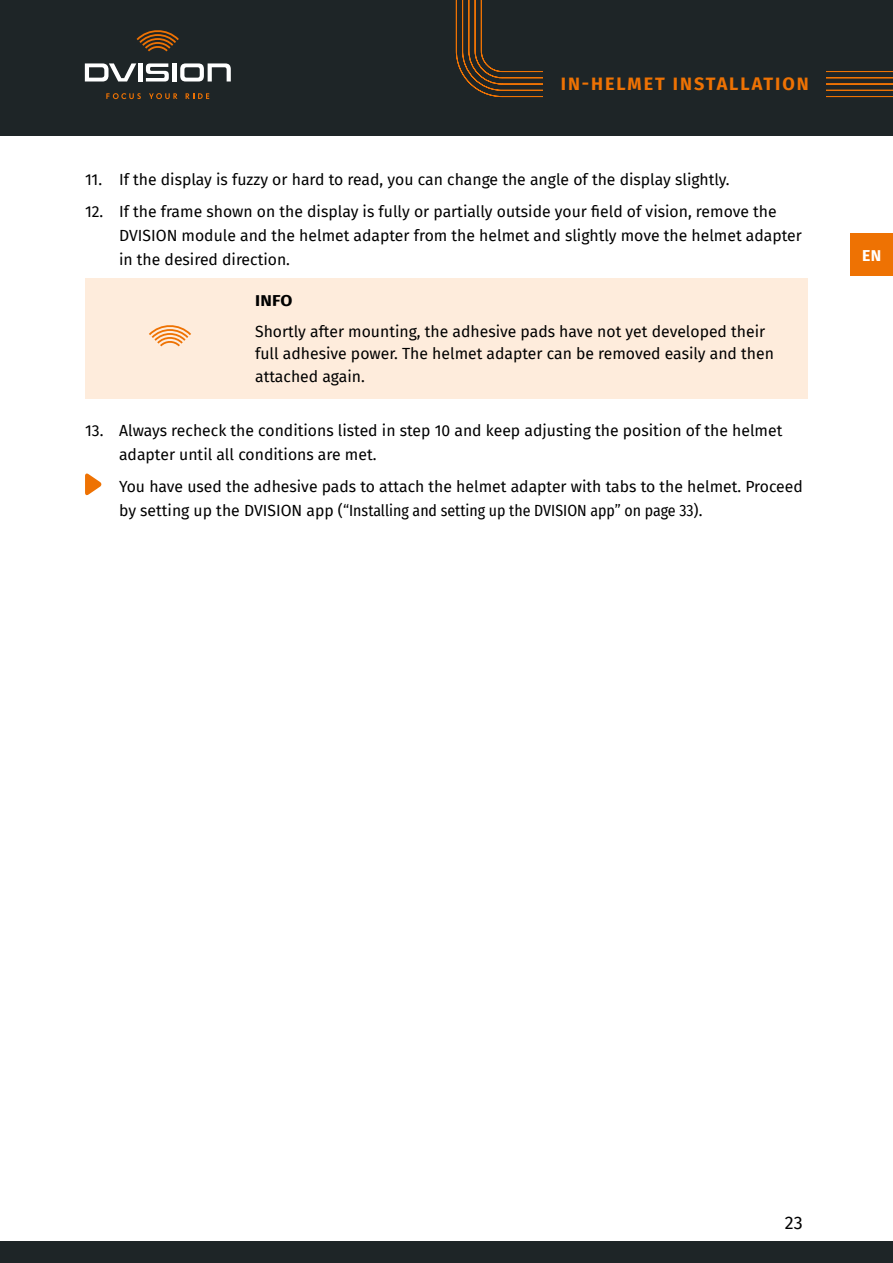
<style>
.page{position:relative;width:893px;height:1263px;background:#fff}
.page>*{position:absolute;margin:0;border:0;box-sizing:border-box;transform-origin:0 0}
.t1{font:700 18px "Fira Sans";letter-spacing:.11em;color:#ee7203}
.t2{font:18px "Fira Sans";color:#000}
.t3{font:15.75px/24px "Fira Sans";color:#000}
.t4{font:15.75px "Fira Sans Condensed";color:#000}
.t5{font:700 15.75px "Fira Sans";color:#000;scale:1.1 1}
.t6{font:700 15.75px "Fira Sans";color:#fff}
.s1{font-family:"Fira Sans"}
</style>
<div class="page">
<div style="left:0;top:0;width:893px;height:136px;background:#1e2527"></div>
<svg style="left:85px;top:63px;width:51px;height:18px"></svg>
<hr style="left:138px;top:63px;width:4px;height:18px;background:#fff">
<svg style="left:146px;top:63px;width:23px;height:18px"></svg>
<div style="left:172px;top:63px;width:5px;height:18px;background:#fff"></div>
<svg style="left:180px;top:63px;width:51px;height:18px"></svg>
<svg style="left:137px;top:30px;width:42px;height:21px"></svg>
<svg style="left:106px;top:93px;width:35px;height:6px"></svg>
<svg style="left:149px;top:93px;width:28px;height:6px"></svg>
<svg style="left:186px;top:93px;width:23px;height:6px"></svg>
<svg style="left:456px;top:0;width:437px;height:97px"></svg>
<div style="left:544px;top:56px;width:282px;height:51px;background:#1e2527"></div>
<div style="left:0;top:1242px;width:893px;height:21px;background:#1e2527"></div>
<div style="left:850px;top:233px;width:43px;height:42px;background:#ee7203"></div>
<div style="left:85px;top:278px;width:723px;height:36px;background:#feecdc"></div>
<div style="left:85px;top:302px;width:723px;height:97px;background:#feecdc"></div>
<svg style="left:85px;top:473px;width:17px;height:23px"></svg>
<svg style="left:149px;top:325px;width:42px;height:21px"></svg>
<p class="t1" style="left:561px;top:69px;width:249px">IN-HELMET INSTALLATION</p>
<p class="t3" style="left:85px;top:167px;width:646px">11. If the display is fuzzy or hard to read, you can change the angle of the display slightly.</p>
<p class="t3" style="left:119px;top:199px;width:684px;text-indent:-34px">12. If the frame shown on the display is fully or partially outside your field of vision, remove the<br>DVISION module and the helmet adapter from the helmet and slightly move the helmet adapter in the desired direction.</p>
<p class="t5" style="left:255px;top:287px;width:35px">INFO</p>
<p class="t3" style="left:255px;top:320px;width:520px;line-height:22.5px">Shortly after mounting, the adhesive pads have not yet developed their full adhesive power. The helmet adapter can be removed easily and then attached again.</p>
<p class="t3" style="left:119px;top:418px;width:665px;text-indent:-34px">13. Always recheck the conditions listed in step 10 and keep adjusting the position of the helmet adapter until all conditions are met.</p>
<p class="t3" style="left:119px;top:474px;width:685px">You have used the adhesive pads to attach the helmet adapter with tabs to the helmet. Proceed</p>
<p class="t4" style="left:119px;top:499px;width:585px"><span class="s1">by setting up the DVISION app (</span>“Installing and setting up the DVISION app” on page 33<span class="s1">).</span></p>
<p class="t6" style="left:862px;top:243px;width:20px">EN</p>
<p class="t2" style="left:785px;top:1209px;width:19px">23</p>
</div>
